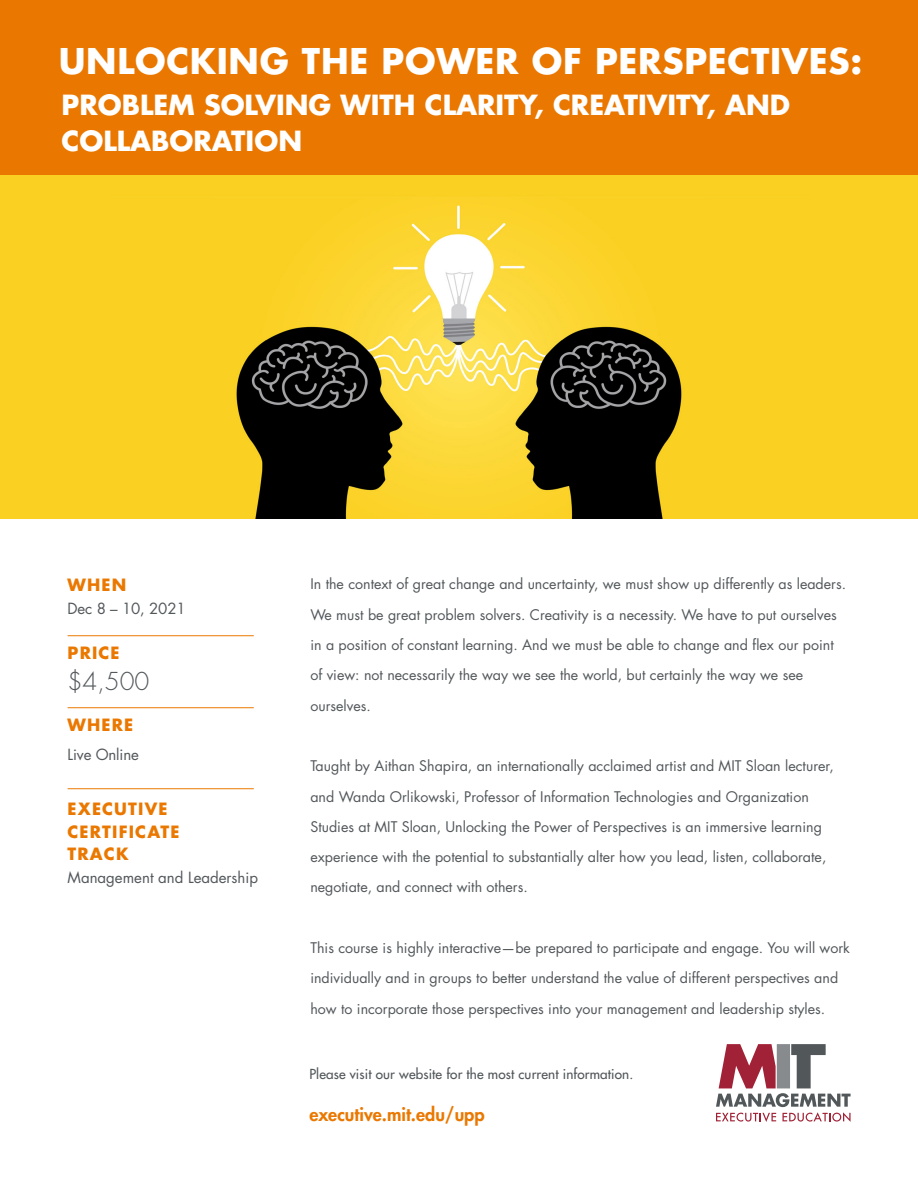
<style>
.page{position:relative;width:918px;height:1188px;background:#fff}
.page>*{position:absolute;margin:0;border:0;box-sizing:border-box;transform-origin:0 0}
.t1{font:700 48px "Futura Std";letter-spacing:.02em;color:#fff}
.t2{font:700 34.5px "Futura Std";letter-spacing:.02em;color:#fff}
.t3{font:700 27px/36px "Futura Std";color:#fff}
.t4{font:300 24px "Futura Std";color:#52575a}
.t5{font:800 18px "Futura Std";color:#ea7800}
.t6{font:700 16.5px/22.5px "Futura Std";letter-spacing:.07em;color:#ea7800}
.t7{font:15px "Futura Std";color:#52575a}
.t8{font:14.25px/30.3px "Futura Std";color:#52575a}
.t9{font:500 13.5px "Futura Std";letter-spacing:.01em;color:#52575a}
.s1{font-weight:400;font-size:14.7px;color:#ea7800}
</style>
<div class="page">
<svg style="left:716px;top:1044px;width:135px;height:78px"></svg>
<hr style="left:68px;top:635px;width:186px;height:1px;background:#ea7800">
<hr style="left:68px;top:707px;width:186px;height:1px;background:#ea7800">
<hr style="left:68px;top:788px;width:186px;height:1px;background:#ea7800">
<div style="left:0;top:0;width:918px;height:187px;background:#ea7800"></div>
<img style="left:0;top:176px;width:918px;height:342px">
<h2 class="t2" style="left:59px;top:38px;width:805px">UNLOCKING THE POWER OF PERSPECTIVES:</h2>
<h3 class="t3" style="left:62px;top:86px;width:730px;text-indent:-14px"><span class="s1">•</span> PROBLEM SOLVING WITH CLARITY, CREATIVITY, AND<br>COLLABORATION</h3>
<h1 class="t1" style="left:340px;top:76px;width:426px">THE GOOD JOBS</h1>
<p class="t6" style="left:68px;top:573px;width:60px">WHEN</p>
<p class="t7" style="left:68px;top:599px;width:120px">Dec 8 – 10, 2021</p>
<p class="t6" style="left:68px;top:641px;width:54px">PRICE</p>
<h3 class="t4" style="left:68px;top:667px;width:83px">$4,500</h3>
<p class="t6" style="left:68px;top:713px;width:67px">WHERE</p>
<p class="t7" style="left:68px;top:745px;width:73px">Live Online</p>
<p class="t6" style="left:68px;top:798px;width:113px">EXECUTIVE<br>CERTIFICATE<br>TRACK</p>
<p class="t7" style="left:68px;top:868px;width:192px">Management and Leadership</p>
<p class="t8" style="left:310px;top:569px;width:537px">In the context of great change and uncertainty, we must show up differently as leaders.<br>We must be great problem solvers. Creativity is a necessity. We have to put ourselves in a position of constant learning. And we must be able to change and flex our point of view: not necessarily the way we see the world, but certainly the way we see ourselves.</p>
<p class="t8" style="left:310px;top:751px;width:525px">Taught by Aithan Shapira, an internationally acclaimed artist and MIT Sloan lecturer, and Wanda Orlikowski, Professor of Information Technologies and Organization Studies at MIT Sloan, Unlocking the Power of Perspectives is an immersive learning experience with the potential to substantially alter how you lead, listen, collaborate, negotiate, and connect with others.</p>
<p class="t8" style="left:310px;top:933px;width:541px">This course is highly interactive—be prepared to participate and engage. You will work individually and in groups to better understand the value of different perspectives and how to incorporate those perspectives into your management and leadership styles.</p>
<p class="t9" style="left:309px;top:1066px;width:325px">Please visit our website for the most current information.</p>
<p class="t5" style="left:309px;top:1103px;width:177px">executive.mit.edu/upp</p>
</div>
